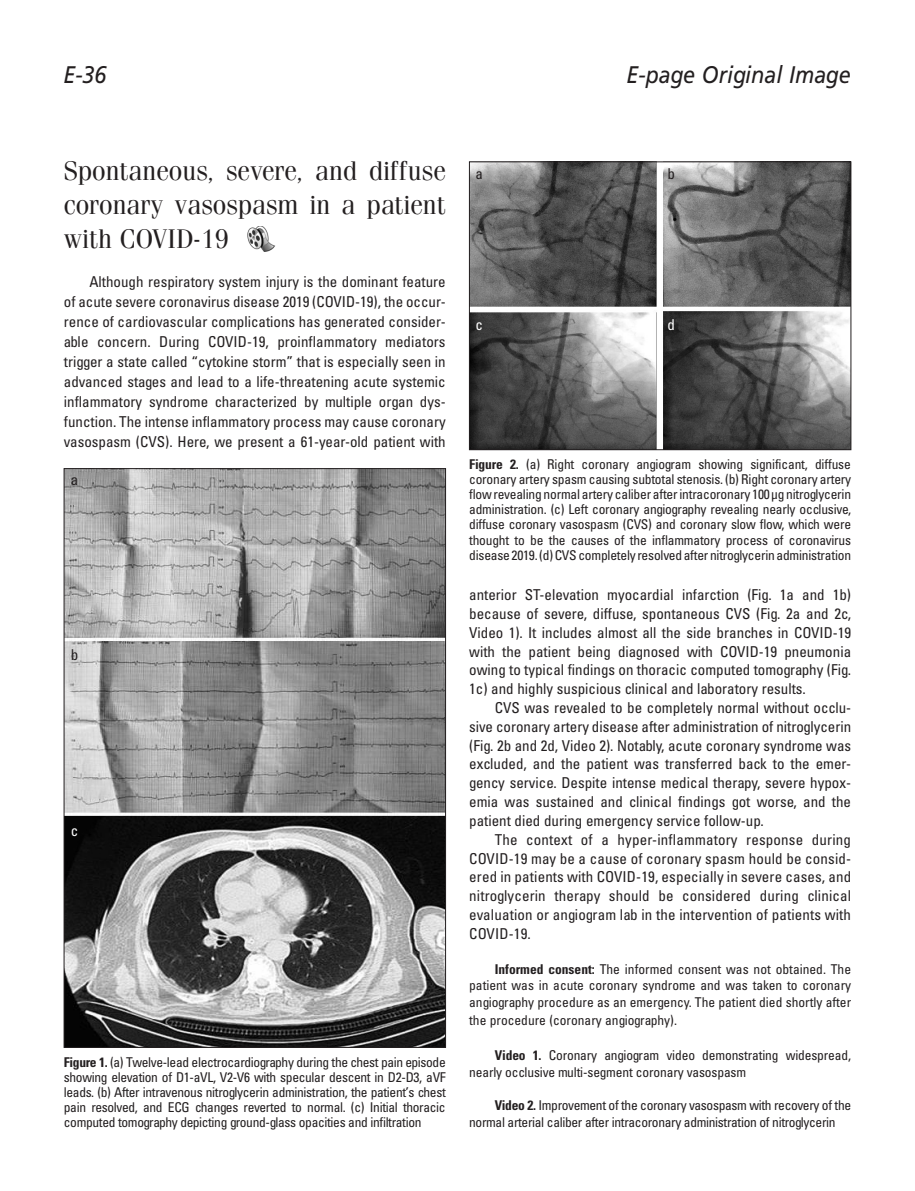
<style>
.page{position:relative;width:915px;height:1191px;background:#fff}
.page>*{position:absolute;margin:0;border:0;box-sizing:border-box;transform-origin:0 0}
.t1{font:27px/33.8px "Fenice Tr";color:#231f20;text-align:justify}
.t2{font:24px "Frutiger Italic Tr";color:#231f20;scale:.9 1}
.t3{font:15px/18.8px "Univers Condensed Tr";color:#231f20;text-align:justify}
.t4{font:15px "Univers Condensed Tr";color:#fff}
.t5{font:13.5px/15px "Univers Condensed Tr";letter-spacing:-.015em;color:#231f20;text-align:justify}
.s1{font-family:"Univers Cond Bd Tr"}
</style>
<div class="page">
<img style="left:247px;top:227px;width:28px;height:24px">
<img style="left:66px;top:470px;width:377px;height:575px">
<img style="left:471px;top:164px;width:377px;height:284px">
<div style="left:469px;top:162px;width:381px;height:288px;border:1px solid #231f20"></div>
<p class="t2" style="left:63px;top:61px;width:50px">E-36</p>
<p class="t2" style="left:626px;top:61px;width:250px">E-page Original Image</p>
<p class="t1" style="left:64px;top:154px;width:383px">Spontaneous, severe, and diffuse coronary vasospasm in a patient with COVID-19</p>
<p class="t3" style="left:64px;top:271px;width:383px;line-height:20px;text-indent:26px">Although respiratory system injury is the dominant feature of acute severe coronavirus disease 2019 (COVID-19), the occur&shy;rence of cardiovascular complications has generated consider&shy;able concern. During COVID-19, proinflammatory mediators trigger a state called “cytokine storm” that is especially seen in advanced stages and lead to a life-threatening acute systemic inflammatory syndrome characterized by multiple organ dys&shy;function. The intense inflammatory process may cause coronary vasospasm (CVS). Here, we present a 61-year-old patient with</p>
<p class="t3" style="left:71px;top:469px;width:9px">a</p>
<p class="t3" style="left:71px;top:644px;width:9px">b</p>
<p class="t4" style="left:71px;top:821px;width:9px">c</p>
<p class="t5" style="left:64px;top:1054px;width:383px"><span class="s1">Figure 1.</span> (a) Twelve-lead electrocardiography during the chest pain episode showing elevation of D1-aVL, V2-V6 with specular descent in D2-D3, aVF leads. (b) After intravenous nitroglycerin administration, the patient’s chest pain resolved, and ECG changes reverted to normal. (c) Initial thoracic computed tomography depicting ground-glass opacities and infiltration</p>
<p class="t3" style="left:475px;top:164px;width:9px">a</p>
<p class="t4" style="left:475px;top:315px;width:9px">c</p>
<p class="t3" style="left:667px;top:164px;width:9px">b</p>
<p class="t4" style="left:667px;top:315px;width:9px">d</p>
<p class="t5" style="left:469px;top:457px;width:383px"><span class="s1">Figure 2.</span> (a) Right coronary angiogram showing significant, diffuse coronary artery spasm causing subtotal stenosis. (b) Right coronary artery flow revealing normal artery caliber after intracoronary 100 μg nitroglycerin administration. (c) Left coronary angiography revealing nearly occlusive, diffuse coronary vasospasm (CVS) and coronary slow flow, which were thought to be the causes of the inflammatory process of coronavirus disease 2019. (d) CVS completely resolved after nitroglycerin administration</p>
<p class="t3" style="left:469px;top:585px;width:383px">anterior ST-elevation myocardial infarction (Fig. 1a and 1b) because of severe, diffuse, spontaneous CVS (Fig. 2a and 2c, Video 1). It includes almost all the side branches in COVID-19 with the patient being diagnosed with COVID-19 pneumonia owing to typical findings on thoracic computed tomography (Fig.<br>1c) and highly suspicious clinical and laboratory results.</p>
<p class="t3" style="left:469px;top:698px;width:383px;text-indent:26px">CVS was revealed to be completely normal without occlu&shy;sive coronary artery disease after administration of nitroglycerin (Fig. 2b and 2d, Video 2). Notably, acute coronary syndrome was excluded, and the patient was transferred back to the emer&shy;gency service. Despite intense medical therapy, severe hypox&shy;emia was sustained and clinical findings got worse, and the patient died during emergency service follow-up.</p>
<p class="t3" style="left:469px;top:829px;width:383px;text-indent:26px">The context of a hyper-inflammatory response during COVID-19 may be a cause of coronary spasm hould be consid&shy;ered in patients with COVID-19, especially in severe cases, and nitroglycerin therapy should be considered during clinical evaluation or angiogram lab in the intervention of patients with COVID-19.</p>
<p class="t5" style="left:469px;top:960px;width:383px;line-height:16.6px;text-indent:26px"><span class="s1">Informed consent:</span> The informed consent was not obtained. The patient was in acute coronary syndrome and was taken to coronary angiography procedure as an emergency. The patient died shortly after</p>
<p class="t5" style="left:469px;top:1012px;width:209px">the procedure (coronary angiography).</p>
<p class="t5" style="left:469px;top:1046px;width:383px;line-height:16.6px;text-indent:26px"><span class="s1">Video 1.</span> Coronary angiogram video demonstrating widespread, nearly occlusive multi-segment coronary vasospasm</p>
<p class="t5" style="left:469px;top:1097px;width:383px;line-height:16.6px;text-indent:26px"><span class="s1">Video 2.</span> Improvement of the coronary vasospasm with recovery of the normal arterial caliber after intracoronary administration of nitroglycerin</p>
</div>
